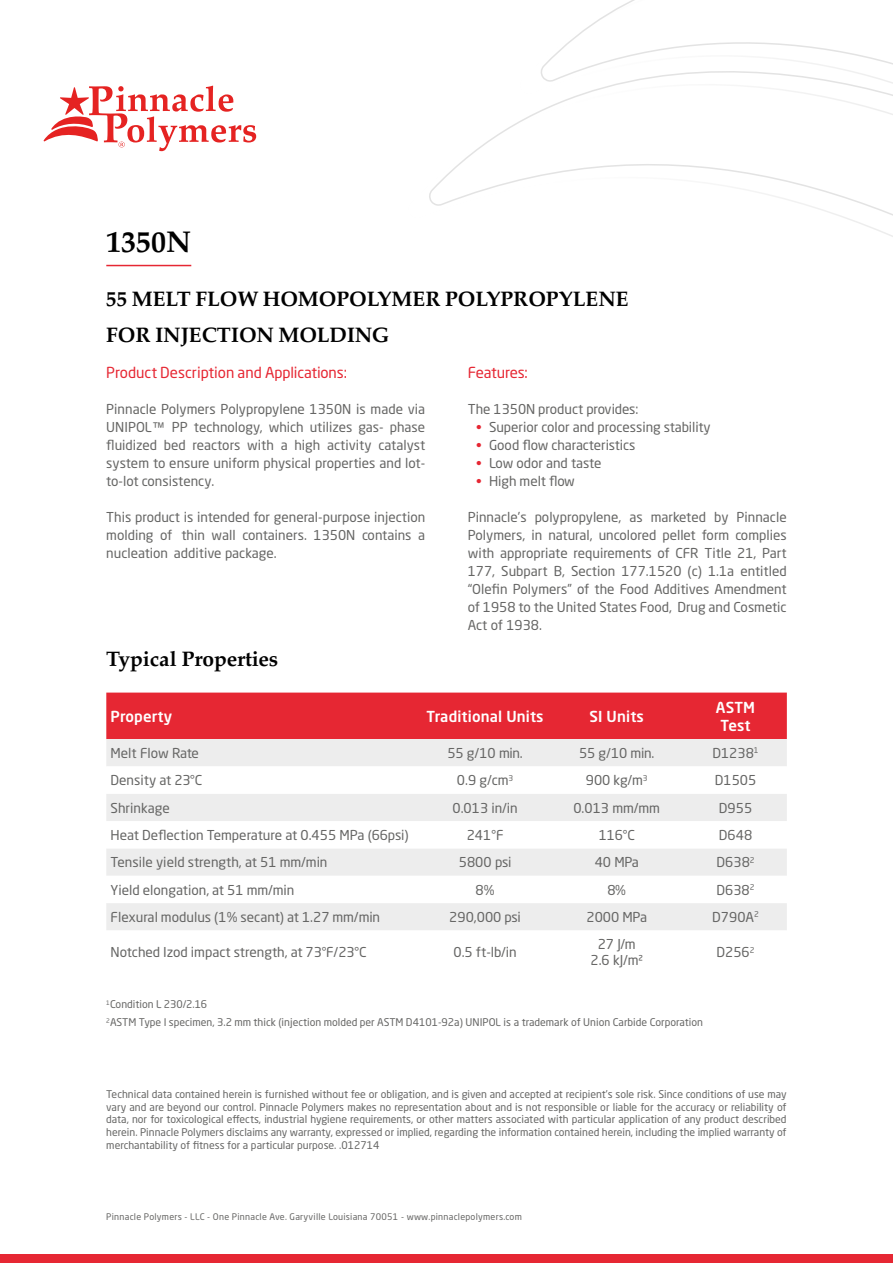
<style>
.page{position:relative;width:893px;height:1263px;background:#fff}
.page>*{position:absolute;margin:0;border:0;box-sizing:border-box;transform-origin:0 0}
.t1{font:700 30px "Palatino";color:#000}
.t2{font:700 21px/36px "Palatino";color:#000}
.t3{font:15px "Neo Sans Pro";letter-spacing:-.01em;color:#e62733}
.t4{font:500 15px/18px "Neo Sans Pro";letter-spacing:.01em;color:#fff;text-align:center}
.t5{font:13.5px/18px "Neo Sans Pro";color:#666665;text-align:justify}
.t6{font:10.5px/12.6px "Neo Sans Pro";color:#666665;text-align:justify}
.t7{font:9px "Neo Sans Pro";letter-spacing:.025em;color:#666665}
.s1{font-family:"Arial"}
.s2{color:#e62733}
</style>
<div class="page">
<svg style="left:44px;top:86px;width:212px;height:65px"></svg>
<svg style="left:429px;top:0;width:464px;height:237px"></svg>
<div style="left:0;top:1254px;width:893px;height:9px;background:#e62733"></div>
<hr style="left:106px;top:265px;width:85px;height:1px;background:#e62733">
<div style="left:106px;top:693px;width:681px;height:46px;background:#e62733"></div>
<div style="left:106px;top:739px;width:681px;height:27px;background:#ededed"></div>
<svg style="left:106px;top:794px;width:681px;height:136px;fill:#ededed"></svg>
<h1 class="t1" style="left:106px;top:216px;width:86px">1350N</h1>
<h2 class="t2" style="left:106px;top:280px;width:524px">55 MELT FLOW HOMOPOLYMER POLYPROPYLENE<br>FOR INJECTION MOLDING</h2>
<p class="t3" style="left:106px;top:363px;width:242px">Product Description and Applications:</p>
<p class="t5" style="left:106px;top:400px;width:320px">Pinnacle Polymers Polypropylene 1350N is made via UNIPOL<span class="s1">™</span> PP technology, which utilizes gas- phase fluidized bed reactors with a high activity catalyst system to ensure uniform physical properties and lot&shy;to-lot consistency.</p>
<p class="t5" style="left:106px;top:508px;width:320px">This product is intended for general-purpose injection molding of thin wall containers. 1350N contains a nucleation additive package.</p>
<p class="t3" style="left:468px;top:363px;width:62px">Features:</p>
<p class="t5" style="left:468px;top:400px;width:172px">The 1350N product provides:</p>
<p class="t5" style="left:476px;top:418px;width:236px"><span class="s2">•</span> Superior color and processing stability</p>
<p class="t5" style="left:476px;top:436px;width:161px"><span class="s2">•</span> Good flow characteristics</p>
<p class="t5" style="left:476px;top:454px;width:127px"><span class="s2">•</span> Low odor and taste</p>
<p class="t5" style="left:476px;top:472px;width:100px"><span class="s2">•</span> High melt flow</p>
<p class="t5" style="left:468px;top:508px;width:320px">Pinnacle’s polypropylene, as marketed by Pinnacle Polymers, in natural, uncolored pellet form complies with appropriate requirements of CFR Title 21, Part 177, Subpart B, Section 177.1520 (c) 1.1a entitled “Olefin Polymers” of the Food Additives Amendment of 1958 to the United States Food, Drug and Cosmetic Act of 1938.</p>
<h2 class="t2" style="left:106px;top:640px;width:173px">Typical Properties</h2>
<p class="t4" style="left:111px;top:707px;width:63px">Property</p>
<p class="t4" style="left:427px;top:707px;width:118px">Traditional Units</p>
<p class="t4" style="left:590px;top:707px;width:56px">SI Units</p>
<p class="t4" style="left:716px;top:698px;width:41px">ASTM<br>Test</p>
<p class="t5" style="left:111px;top:744px;width:90px">Melt Flow Rate</p>
<p class="t5" style="left:447px;top:744px;width:77px">55 g/10 min.</p>
<p class="t5" style="left:579px;top:744px;width:77px">55 g/10 min.</p>
<p class="t5" style="left:712px;top:744px;width:48px">D1238<sup>1</sup></p>
<p class="t5" style="left:111px;top:771px;width:93px">Density at 23°C</p>
<p class="t5" style="left:457px;top:771px;width:58px">0.9 g/cm<sup>3</sup></p>
<p class="t5" style="left:586px;top:771px;width:63px">900 kg/m<sup>3</sup></p>
<p class="t5" style="left:715px;top:771px;width:43px">D1505</p>
<p class="t5" style="left:111px;top:798px;width:61px">Shrinkage</p>
<p class="t5" style="left:452px;top:798px;width:67px">0.013 in/in</p>
<p class="t5" style="left:573px;top:798px;width:88px">0.013 mm/mm</p>
<p class="t5" style="left:719px;top:798px;width:35px">D955</p>
<p class="t5" style="left:111px;top:826px;width:300px">Heat Deflection Temperature at 0.455 MPa (66psi)</p>
<p class="t5" style="left:467px;top:826px;width:38px">241°F</p>
<p class="t5" style="left:599px;top:826px;width:38px">116°C</p>
<p class="t5" style="left:719px;top:826px;width:35px">D648</p>
<p class="t5" style="left:111px;top:853px;width:218px">Tensile yield strength, at 51 mm/min</p>
<p class="t5" style="left:459px;top:853px;width:54px">5800 psi</p>
<p class="t5" style="left:595px;top:853px;width:46px">40 MPa</p>
<p class="t5" style="left:716px;top:853px;width:40px">D638<sup>2</sup></p>
<p class="t5" style="left:111px;top:880px;width:185px">Yield elongation, at 51 mm/min</p>
<p class="t5" style="left:476px;top:880px;width:20px">8%</p>
<p class="t5" style="left:607px;top:880px;width:20px">8%</p>
<p class="t5" style="left:716px;top:880px;width:40px">D638<sup>2</sup></p>
<p class="t5" style="left:111px;top:908px;width:271px">Flexural modulus (1% secant) at 1.27 mm/min</p>
<p class="t5" style="left:449px;top:908px;width:73px">290,000 psi</p>
<p class="t5" style="left:586px;top:908px;width:62px">2000 MPa</p>
<p class="t5" style="left:712px;top:908px;width:48px">D790A<sup>2</sup></p>
<p class="t5" style="left:111px;top:943px;width:257px">Notched Izod impact strength, at 73°F/23°C</p>
<p class="t5" style="left:453px;top:943px;width:65px">0.5 ft-lb/in</p>
<p class="t5" style="left:590px;top:936px;width:54px;line-height:16.2px;text-align:center">27 J/m<br>2.6 kJ/m²</p>
<p class="t5" style="left:716px;top:943px;width:40px">D256<sup>2</sup></p>
<p class="t6" style="left:106px;top:995px;width:598px;line-height:18px"><sup>1</sup>Condition L 230/2.16<br><sup>2</sup>ASTM Type I specimen, 3.2 mm thick (injection molded per ASTM D4101-92a) UNIPOL is a trademark of Union Carbide Corporation</p>
<p class="t6" style="left:106px;top:1088px;width:682px">Technical data contained herein is furnished without fee or obligation, and is given and accepted at recipient’s sole risk. Since conditions of use may vary and are beyond our control. Pinnacle Polymers makes no representation about and is not responsible or liable for the accuracy or reliability of data, nor for toxicological effects, industrial hygiene requirements, or other matters associated with particular application of any product described herein. Pinnacle Polymers disclaims any warranty, expressed or implied, regarding the information contained herein, including the implied warranty of merchantability of fitness for a particular purpose. .012714</p>
<p class="t7" style="left:106px;top:1211px;width:417px">Pinnacle Polymers - LLC - One Pinnacle Ave. Garyville Louisiana 70051 - www.pinnaclepolymers.com</p>
</div>
